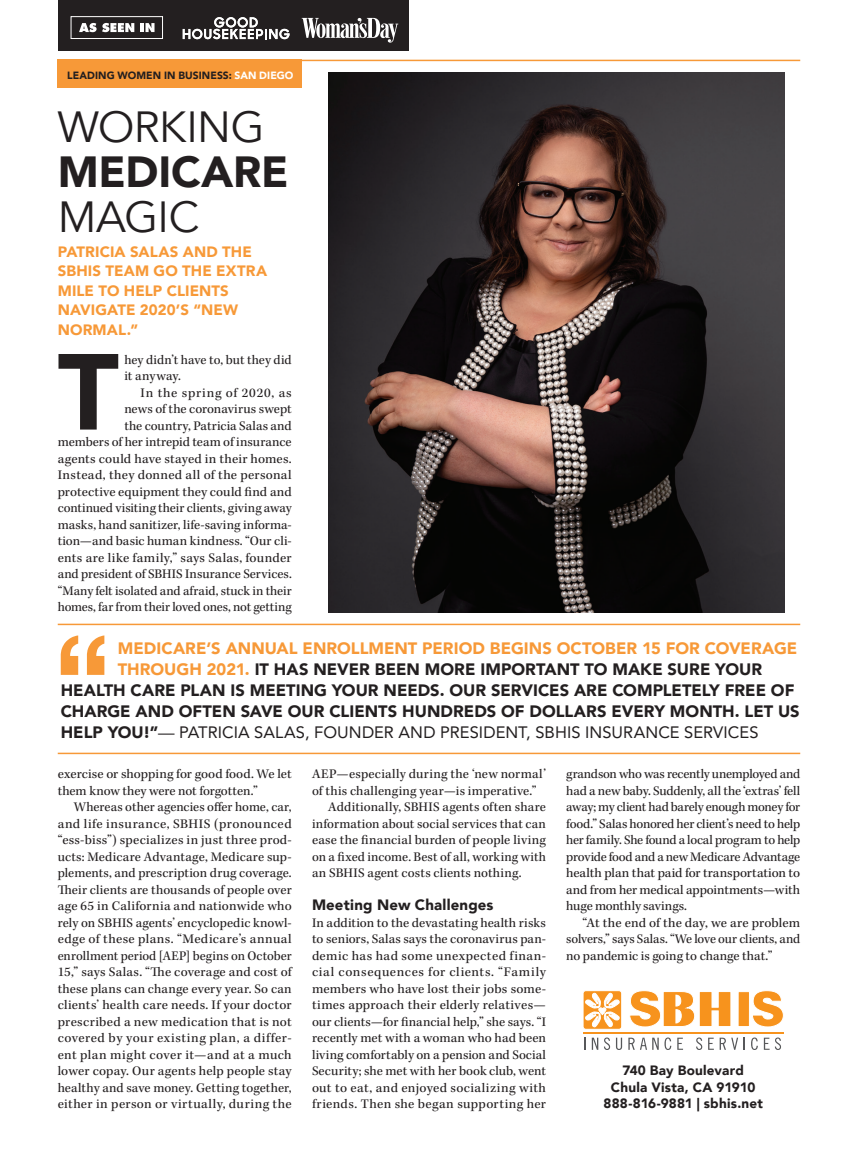
<style>
.page{position:relative;width:864px;height:1161px;background:#fff}
.page>*{position:absolute;margin:0;border:0;box-sizing:border-box;transform-origin:0 0}
.t1{font:900 106.65px "Avenir";color:#231f20}
.t2{font:43.5px "Avenir";letter-spacing:-.01em;color:#231f20}
.t3{font:900 43.5px "Avenir";letter-spacing:-.005em;color:#231f20}
.t4{font:900 16.5px "Avenir";color:#231f20}
.t5{font:16.5px "Avenir";letter-spacing:.005em;color:#231f20}
.t6{font:900 16.5px "Avenir";letter-spacing:.005em;color:#f79938}
.t7{font:900 15px/19.5px "Avenir";letter-spacing:.005em;color:#f79938}
.t8{font:900 15px "Avenir";letter-spacing:.01em;color:#231f20}
.t9{font:13.5px/16.5px "Kepler Std";letter-spacing:.01em;color:#231f20;text-align:justify}
.t10{font:900 13.5px/16.5px "Avenir";letter-spacing:.015em;color:#231f20;text-align:center}
.t11{font:900 10.5px "Avenir";letter-spacing:.01em;color:#231f20}
.s1{color:#fff}
.s2{color:#f79938}
.s3{font-weight:900}
</style>
<div class="page">
<div style="left:58px;top:60px;width:244px;height:28px;background:#f79938"></div>
<hr style="left:58px;top:60px;width:742px;height:1px;background:#f79938">
<svg style="left:583px;top:991px;width:39px;height:39px"></svg>
<svg style="left:752px;top:991px;width:32px;height:36px"></svg>
<svg style="left:629px;top:991px;width:102px;height:36px"></svg>
<div style="left:738px;top:992px;width:11px;height:35px;background:#f7931d"></div>
<div style="left:738px;top:991px;width:12px;height:36px;border:1px solid #fff"></div>
<svg style="left:584px;top:1038px;width:2px;height:12px"></svg>
<svg style="left:592px;top:1038px;width:6px;height:12px"></svg>
<svg style="left:604px;top:1038px;width:6px;height:12px"></svg>
<svg style="left:616px;top:1038px;width:6px;height:12px"></svg>
<svg style="left:628px;top:1038px;width:31px;height:12px"></svg>
<svg style="left:665px;top:1038px;width:6px;height:12px"></svg>
<svg style="left:677px;top:1038px;width:6px;height:12px"></svg>
<svg style="left:696px;top:1038px;width:6px;height:12px"></svg>
<svg style="left:708px;top:1038px;width:6px;height:12px"></svg>
<svg style="left:720px;top:1038px;width:18px;height:12px"></svg>
<svg style="left:744px;top:1038px;width:1px;height:12px"></svg>
<svg style="left:751px;top:1038px;width:7px;height:12px"></svg>
<svg style="left:764px;top:1038px;width:17px;height:12px"></svg>
<hr style="left:583px;top:1032px;width:200px;height:2px;background:#f7931d">
<svg style="left:61px;top:635px;width:43px;height:40px"></svg>
<img style="left:329px;top:73px;width:455px;height:539px">
<hr style="left:58px;top:624px;width:742px;height:1px;background:#f79938">
<hr style="left:58px;top:753px;width:742px;height:1px;background:#f79938">
<div style="left:58px;top:0;width:351px;height:51px;background:#231f20"></div>
<svg style="left:302px;top:18px;width:96px;height:25px"></svg>
<svg style="left:183px;top:17px;width:107px;height:22px"></svg>
<svg style="left:79px;top:23px;width:55px;height:9px"></svg>
<svg style="left:141px;top:23px;width:14px;height:9px"></svg>
<div style="left:71px;top:16px;width:92px;height:23px;border:1px solid #fff"></div>
<p class="t11" style="left:67px;top:66px;width:228px">LEADING WOMEN IN BUSINESS: <span class="s1">SAN DIEGO</span></p>
<h2 class="t2" style="left:58px;top:101px;width:208px">WORKING</h2>
<h2 class="t3" style="left:58px;top:134px;width:232px">MEDICARE</h2>
<h2 class="t2" style="left:58px;top:191px;width:143px">MAGIC</h2>
<p class="t7" style="left:58px;top:241px;width:211px">PATRICIA SALAS AND THE<br>SBHIS TEAM GO THE EXTRA<br>MILE TO HELP CLIENTS<br>NAVIGATE 2020’S “NEW<br>NORMAL.”</p>
<h1 class="t1" style="left:58px;top:301px;width:63px">T</h1>
<p class="t9" style="left:124px;top:352px;width:169px">hey didn’t have to, but they did it anyway.</p>
<p class="t9" style="left:58px;top:385px;width:236px;text-align:right">In the spring of 2020, as<br>news of the coronavirus swept<br>the country, Patricia Salas and<br>members of her intrepid team of insurance agents could have stayed in their homes.<br>Instead, they donned all of the personal protective equipment they could find and continued visiting their clients, giving away masks, hand sanitizer, life-saving informa&shy;tion—and basic human kindness. “Our cli&shy;ents are like family,” says Salas, founder and president of SBHIS Insurance Services. “Many felt isolated and afraid, stuck in their homes, far from their loved ones, not getting</p>
<p class="t6" style="left:118px;top:634px;width:681px">MEDICARE’S ANNUAL ENROLLMENT PERIOD BEGINS OCTOBER 15 FOR COVERAGE</p>
<p class="t4" style="left:118px;top:655px;width:646px"><span class="s2">THROUGH 2021.</span> IT HAS NEVER BEEN MORE IMPORTANT TO MAKE SURE YOUR</p>
<p class="t4" style="left:61px;top:676px;width:735px">HEALTH CARE PLAN IS MEETING YOUR NEEDS. OUR SERVICES ARE COMPLETELY FREE OF</p>
<p class="t4" style="left:61px;top:697px;width:740px">CHARGE AND OFTEN SAVE OUR CLIENTS HUNDREDS OF DOLLARS EVERY MONTH. LET US</p>
<p class="t5" style="left:61px;top:719px;width:699px"><span class="s3">HELP YOU!”</span>— PATRICIA SALAS, FOUNDER AND PRESIDENT, SBHIS INSURANCE SERVICES</p>
<p class="t9" style="left:312px;top:767px;width:236px">AEP—especially during the ‘new normal’</p>
<p class="t9" style="left:312px;top:783px;width:226px">of this challenging year—is imperative.”</p>
<p class="t9" style="left:328px;top:800px;width:219px">Additionally, SBHIS agents often share</p>
<p class="t9" style="left:312px;top:816px;width:236px">information about social services that can</p>
<p class="t9" style="left:312px;top:833px;width:235px">ease the financial burden of people living</p>
<p class="t9" style="left:312px;top:849px;width:236px">on a fixed income. Best of all, working with</p>
<p class="t9" style="left:312px;top:866px;width:211px">an SBHIS agent costs clients nothing.</p>
<p class="t8" style="left:312px;top:892px;width:183px">Meeting New Challenges</p>
<p class="t9" style="left:312px;top:915px;width:236px">In addition to the devastating health risks to seniors, Salas says the coronavirus pan&shy;demic has had some unexpected finan&shy;cial consequences for clients. “Family members who have lost their jobs some&shy;times approach their elderly relatives— our clients—for financial help,” she says. “I recently met with a woman who had been living comfortably on a pension and Social Security; she met with her book club, went out to eat, and enjoyed socializing with friends. Then she began supporting her</p>
<p class="t9" style="left:58px;top:767px;width:235px">exercise or shopping for good food. We let them know they were not forgotten.”</p>
<p class="t9" style="left:58px;top:800px;width:236px;text-indent:16px">Whereas other agencies offer home, car, and life insurance, SBHIS (pronounced “ess-biss”) specializes in just three prod&shy;ucts: Medicare Advantage, Medicare sup&shy;plements, and prescription drug coverage.<br>Their clients are thousands of people over age 65 in California and nationwide who rely on SBHIS agents’ encyclopedic knowl&shy;edge of these plans. “Medicare’s annual enrollment period [AEP] begins on October 15,” says Salas. “The coverage and cost of these plans can change every year. So can clients’ health care needs. If your doctor prescribed a new medication that is not covered by your existing plan, a differ&shy;ent plan might cover it—and at a much lower copay. Our agents help people stay healthy and save money. Getting together, either in person or virtually, during the</p>
<p class="t9" style="left:566px;top:767px;width:236px">grandson who was recently unemployed and had a new baby. Suddenly, all the ‘extras’ fell away; my client had barely enough money for food.” Salas honored her client’s need to help her family. She found a local program to help provide food and a new Medicare Advantage health plan that paid for transportation to and from her medical appointments—with huge monthly savings.</p>
<p class="t9" style="left:566px;top:915px;width:235px;text-indent:16px">“At the end of the day, we are problem solvers,” says Salas. “We love our clients, and no pandemic is going to change that.”</p>
<p class="t10" style="left:604px;top:1062px;width:161px">740 Bay Boulevard<br>Chula Vista, CA 91910<br>888-816-9881 | sbhis.net</p>
</div>
